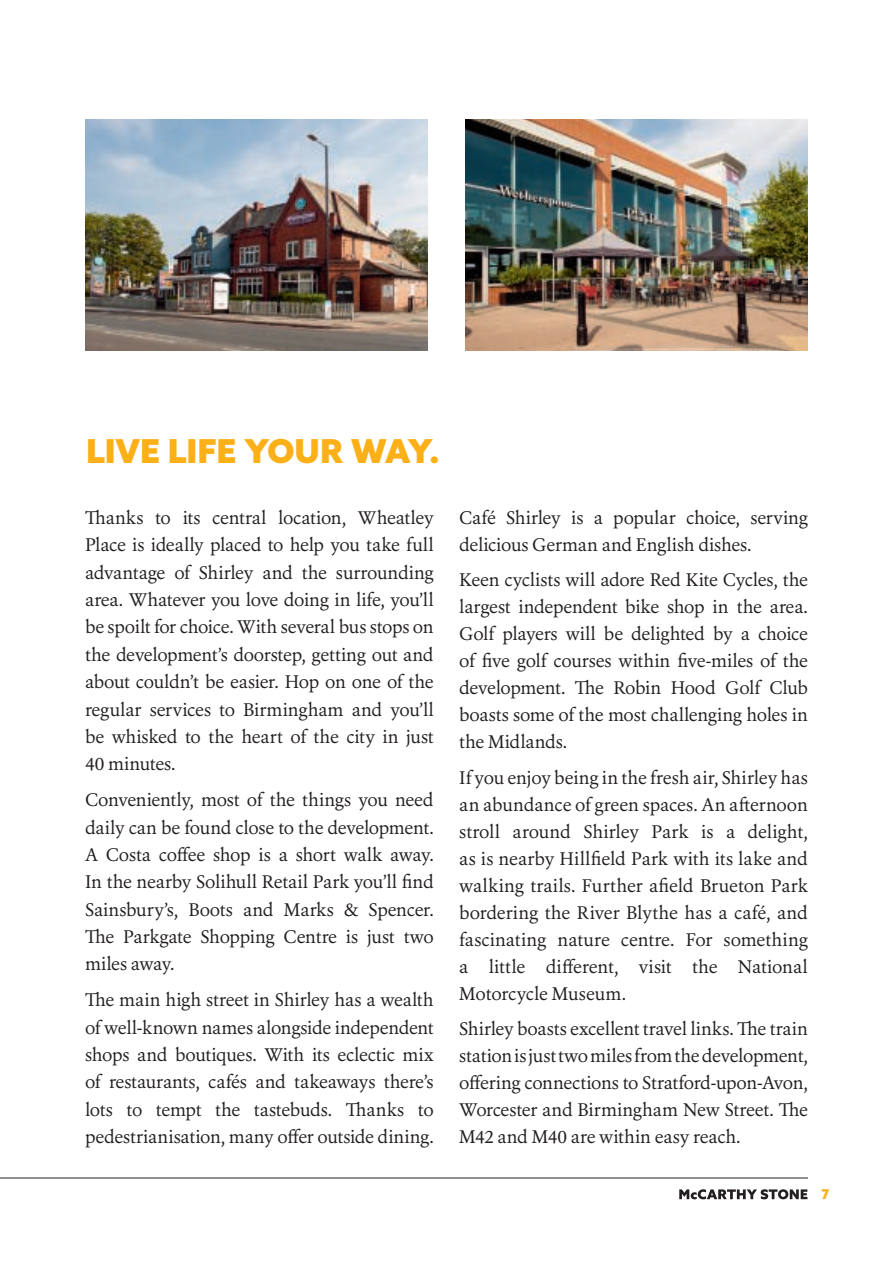
<style>
.page{position:relative;width:893px;height:1263px;background:#fff}
.page>*{position:absolute;margin:0;border:0;box-sizing:border-box;transform-origin:0 0}
.t1{font:900 33px "Azo Sans Mc S";letter-spacing:-.015em;color:#fbb018}
.t2{font:18px/27.5px "Erato";letter-spacing:-.01em;color:#231f20;text-align:justify}
.t3{font:900 13.5px "Azo Sans Mc S";color:#fbb018}
</style>
<div class="page">
<hr style="left:0;top:438px;width:1px;height:740px;background:#fbe8ee">
<img style="left:85px;top:119px;width:342px;height:232px">
<img style="left:466px;top:119px;width:342px;height:232px">
<hr style="left:0;top:1177px;width:808px;height:1px;background:#231f20">
<svg style="left:679px;top:1189px;width:128px;height:10px"></svg>
<h1 class="t1" style="left:86px;top:432px;width:355px">LIVE LIFE YOUR WAY.</h1>
<p class="t2" style="left:85px;top:504px;width:350px">Thanks to its central location, Wheatley Place is ideally placed to help you take full advantage of Shirley and the surrounding area. Whatever you love doing in life, you’ll be spoilt for choice. With several bus stops on the development’s doorstep, getting out and about couldn’t be easier. Hop on one of the regular services to Birmingham and you’ll be whisked to the heart of the city in just 40 minutes.</p>
<p class="t2" style="left:85px;top:786px;width:350px">Conveniently, most of the things you need daily can be found close to the development.<br>A Costa coffee shop is a short walk away.<br>In the nearby Solihull Retail Park you’ll find Sainsbury’s, Boots and Marks &amp; Spencer.<br>The Parkgate Shopping Centre is just two miles away.</p>
<p class="t2" style="left:85px;top:986px;width:350px">The main high street in Shirley has a wealth of well-known names alongside independent shops and boutiques. With its eclectic mix of restaurants, cafés and takeaways there’s lots to tempt the tastebuds. Thanks to pedestrianisation, many offer outside dining.</p>
<p class="t2" style="left:459px;top:504px;width:350px;line-height:27px">Café Shirley is a popular choice, serving delicious German and English dishes.</p>
<p class="t2" style="left:459px;top:567px;width:350px;line-height:27px">Keen cyclists will adore Red Kite Cycles, the largest independent bike shop in the area.<br>Golf players will be delighted by a choice of five golf courses within five-miles of the development. The Robin Hood Golf Club boasts some of the most challenging holes in the Midlands.</p>
<p class="t2" style="left:459px;top:764px;width:350px;line-height:27px">If you enjoy being in the fresh air, Shirley has an abundance of green spaces. An afternoon stroll around Shirley Park is a delight, as is nearby Hillfield Park with its lake and walking trails. Further afield Brueton Park bordering the River Blythe has a café, and fascinating nature centre. For something a little different, visit the National Motorcycle Museum.</p>
<p class="t2" style="left:459px;top:1016px;width:350px;line-height:27px">Shirley boasts excellent travel links. The train station is just two miles from the development, offering connections to Stratford-upon-Avon, Worcester and Birmingham New Street. The M42 and M40 are within easy reach.</p>
<p class="t3" style="left:821px;top:1186px;width:9px">7</p>
</div>
